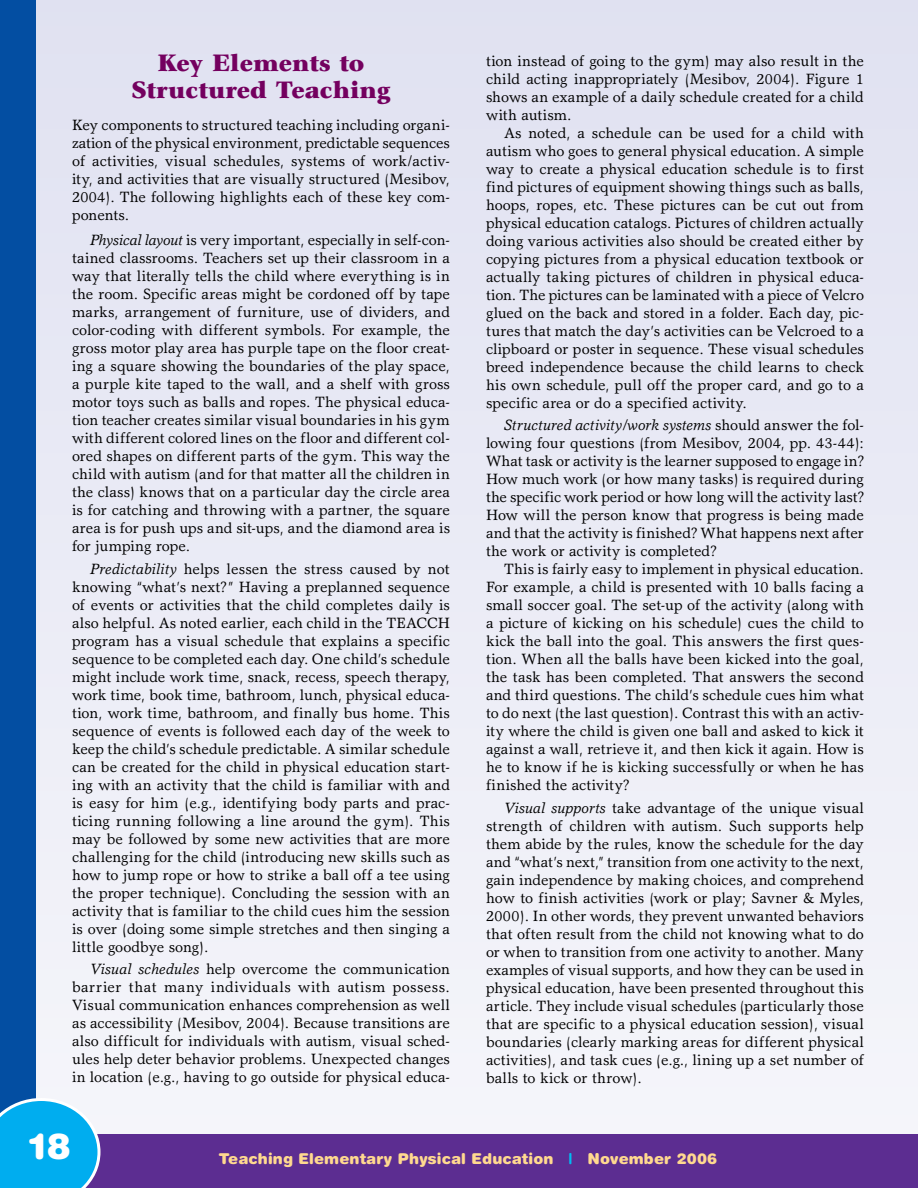
<style>
.page{position:relative;width:918px;height:1188px;background:#fff}
.page>*{position:absolute;margin:0;border:0;box-sizing:border-box;transform-origin:0 0}
.t1{font:900 36px "Helvetica Rounded";color:#fff}
.t2{font:900 24px/27px "Garth Graphic";color:#74005f;text-align:center}
.t3{font:15px/18px "Garth Graphic";color:#000;text-align:justify}
.t4{font:900 15px "Helvetica Rounded";letter-spacing:.01em;color:#ffd98f}
.s1{font-style:italic}
.s2{color:#00bdf2}
</style>
<div class="page">
<div style="left:0;top:0;width:36px;height:1188px;background:#034ea2"></div>
<div style="left:0;top:1134px;width:918px;height:54px;background:#5c2d91"></div>
<svg style="left:0;top:1098px;width:100px;height:90px"></svg>
<div style="left:0;top:1151px;width:37px;height:37px;background:#00adef"></div>
<h2 class="t2" style="left:131px;top:49px;width:261px">Key Elements to<br>Structured Teaching</h2>
<p class="t3" style="left:72px;top:115px;width:380px">Key components to structured teaching including organi&shy;zation of the physical environment, predictable sequences of activities, visual schedules, systems of work/activ&shy;ity, and activities that are visually structured (Mesibov, 2004). The following highlights each of these key com&shy;ponents.</p>
<p class="t3" style="left:72px;top:231px;width:380px;text-indent:18px"><span class="s1">Physical layout</span> is very important, especially in self-con&shy;tained classrooms. Teachers set up their classroom in a way that literally tells the child where everything is in the room. Specific areas might be cordoned off by tape marks, arrangement of furniture, use of dividers, and color-coding with different symbols. For example, the gross motor play area has purple tape on the floor creat&shy;ing a square showing the boundaries of the play space, a purple kite taped to the wall, and a shelf with gross motor toys such as balls and ropes. The physical educa&shy;tion teacher creates similar visual boundaries in his gym with different colored lines on the floor and different col&shy;ored shapes on different parts of the gym. This way the child with autism (and for that matter all the children in the class) knows that on a particular day the circle area is for catching and throwing with a partner, the square area is for push ups and sit-ups, and the diamond area is for jumping rope.</p>
<p class="t3" style="left:72px;top:559px;width:380px;text-indent:18px"><span class="s1">Predictability</span> helps lessen the stress caused by not knowing “what’s next?” Having a preplanned sequence of events or activities that the child completes daily is also helpful. As noted earlier, each child in the TEACCH program has a visual schedule that explains a specific sequence to be completed each day. One child’s schedule might include work time, snack, recess, speech therapy, work time, book time, bathroom, lunch, physical educa&shy;tion, work time, bathroom, and finally bus home. This sequence of events is followed each day of the week to keep the child’s schedule predictable. A similar schedule can be created for the child in physical education start&shy;ing with an activity that the child is familiar with and is easy for him (e.g., identifying body parts and prac&shy;ticing running following a line around the gym). This may be followed by some new activities that are more challenging for the child (introducing new skills such as how to jump rope or how to strike a ball off a tee using the proper technique). Concluding the session with an activity that is familiar to the child cues him the session is over (doing some simple stretches and then singing a little goodbye song).</p>
<p class="t3" style="left:72px;top:960px;width:380px;text-indent:18px"><span class="s1">Visual schedules</span> help overcome the communication barrier that many individuals with autism possess.<br>Visual communication enhances comprehension as well as accessibility (Mesibov, 2004). Because transitions are also difficult for individuals with autism, visual sched&shy;ules help deter behavior problems. Unexpected changes in location (e.g., having to go outside for physical educa-</p>
<p class="t3" style="left:486px;top:52px;width:380px">tion instead of going to the gym) may also result in the child acting inappropriately (Mesibov, 2004). Figure 1 shows an example of a daily schedule created for a child with autism.</p>
<p class="t3" style="left:486px;top:124px;width:380px;text-indent:18px">As noted, a schedule can be used for a child with autism who goes to general physical education. A simple way to create a physical education schedule is to first find pictures of equipment showing things such as balls, hoops, ropes, etc. These pictures can be cut out from physical education catalogs. Pictures of children actually doing various activities also should be created either by copying pictures from a physical education textbook or actually taking pictures of children in physical educa&shy;tion. The pictures can be laminated with a piece of Velcro glued on the back and stored in a folder. Each day, pic&shy;tures that match the day’s activities can be Velcroed to a clipboard or poster in sequence. These visual schedules breed independence because the child learns to check his own schedule, pull off the proper card, and go to a specific area or do a specified activity.</p>
<p class="t3" style="left:486px;top:416px;width:380px;text-indent:18px"><span class="s1">Structured activity/work systems</span> should answer the fol&shy;lowing four questions (from Mesibov, 2004, pp. 43-44):<br>What task or activity is the learner supposed to engage in?<br>How much work (or how many tasks) is required during the specific work period or how long will the activity last?<br>How will the person know that progress is being made and that the activity is finished? What happens next after the work or activity is completed?</p>
<p class="t3" style="left:486px;top:560px;width:380px;text-indent:18px">This is fairly easy to implement in physical education.<br>For example, a child is presented with 10 balls facing a small soccer goal. The set-up of the activity (along with a picture of kicking on his schedule) cues the child to kick the ball into the goal. This answers the first ques&shy;tion. When all the balls have been kicked into the goal, the task has been completed. That answers the second and third questions. The child’s schedule cues him what to do next (the last question). Contrast this with an activ&shy;ity where the child is given one ball and asked to kick it against a wall, retrieve it, and then kick it again. How is he to know if he is kicking successfully or when he has finished the activity?</p>
<p class="t3" style="left:486px;top:799px;width:380px;text-indent:18px"><span class="s1">Visual supports</span> take advantage of the unique visual strength of children with autism. Such supports help them abide by the rules, know the schedule for the day and “what’s next,” transition from one activity to the next, gain independence by making choices, and comprehend how to finish activities (work or play; Savner &amp; Myles, 2000). In other words, they prevent unwanted behaviors that often result from the child not knowing what to do or when to transition from one activity to another. Many examples of visual supports, and how they can be used in physical education, have been presented throughout this article. They include visual schedules (particularly those that are specific to a physical education session), visual boundaries (clearly marking areas for different physical activities), and task cues (e.g., lining up a set number of balls to kick or throw).</p>
<h1 class="t1" style="left:28px;top:1123px;width:44px">18</h1>
<p class="t4" style="left:219px;top:1149px;width:355px">Teaching Elementary Physical Education <span class="s2">|</span></p>
<p class="t4" style="left:587px;top:1149px;width:131px">November 2006</p>
</div>
